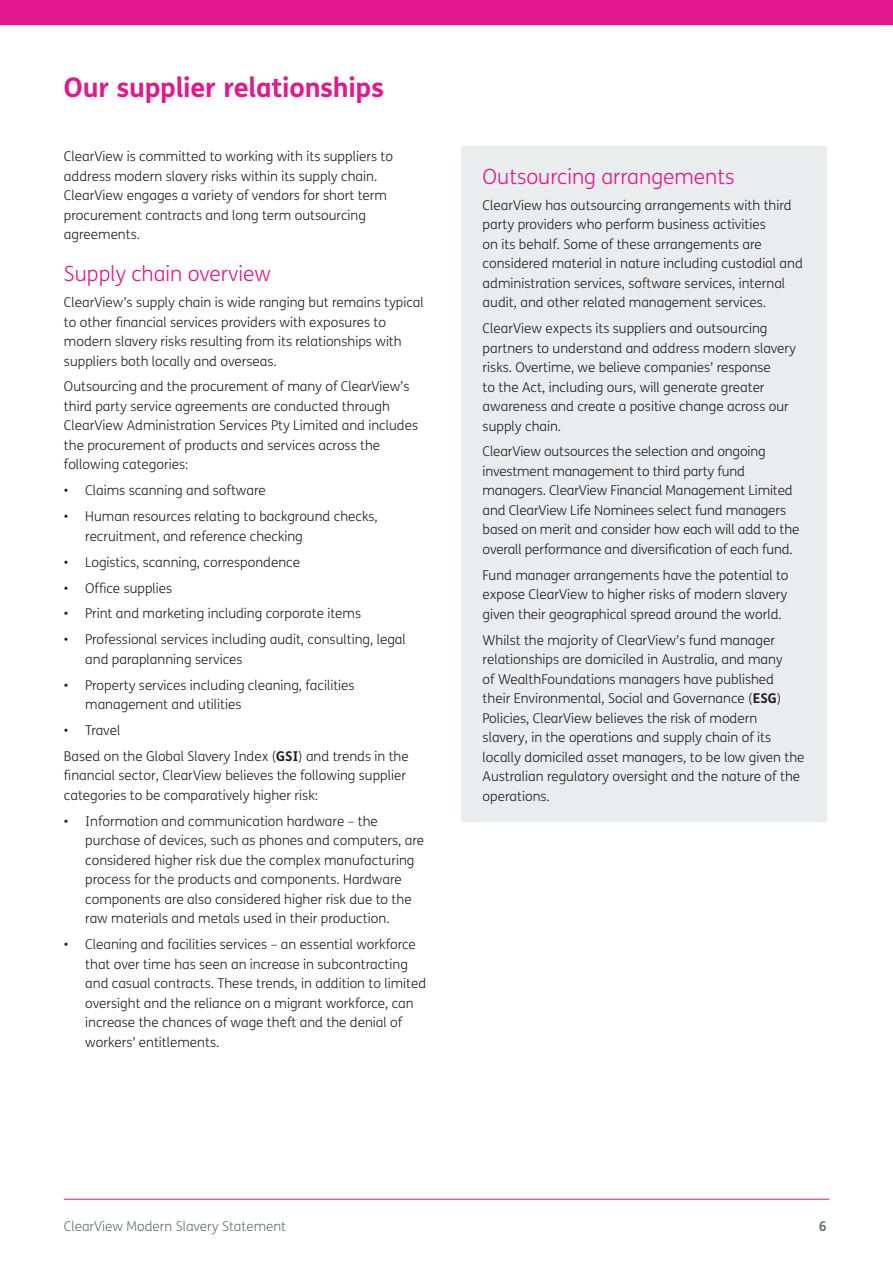
<style>
.page{position:relative;width:893px;height:1263px;background:#fff}
.page>*{position:absolute;margin:0;border:0;box-sizing:border-box;transform-origin:0 0}
._1_0__Main_heading{font:700 27px "FS Me";letter-spacing:-.01em;color:#e2188f}
._1_1__Sub_head{font:300 21px "FS Me";color:#e2188f}
._2_0__Body_text{font:300 13.5px/19.5px "FS Me";color:#231f20}
.t1{font:300 13.5px "FS Me";color:#5e7775}
.t2{font:700 13.5px "FS Me";color:#5e7775}
.s1{font-weight:700}
</style>
<div class="page">
<hr style="left:64px;top:1199px;width:765px;height:1px;background:#e2188f">
<div style="left:0;top:0;width:893px;height:24px;background:#e2188f"></div>
<div style="left:461px;top:147px;width:366px;height:675px;background:#eaeded"></div>
<p class="_1_0__Main_heading" style="left:64px;top:66px;width:321px">Our supplier relationships</p>
<p class="_2_0__Body_text" style="left:64px;top:146px;width:331px">ClearView is committed to working with its suppliers to address modern slavery risks within its supply chain.<br>ClearView engages a variety of vendors for short term procurement contracts and long term outsourcing agreements.</p>
<p class="_1_1__Sub_head" style="left:64px;top:259px;width:209px">Supply chain overview</p>
<p class="_2_0__Body_text" style="left:64px;top:292px;width:361px">ClearView’s supply chain is wide ranging but remains typical to other financial services providers with exposures to modern slavery risks resulting from its relationships with suppliers both locally and overseas.</p>
<p class="_2_0__Body_text" style="left:64px;top:377px;width:356px">Outsourcing and the procurement of many of ClearView’s third party service agreements are conducted through ClearView Administration Services Pty Limited and includes the procurement of products and services across the following categories:</p>
<p class="_2_0__Body_text" style="left:64px;top:480px;width:203px">• Claims scanning and software</p>
<p class="_2_0__Body_text" style="left:85px;top:506px;width:294px;text-indent:-21px">• Human resources relating to background checks, recruitment, and reference checking</p>
<p class="_2_0__Body_text" style="left:64px;top:552px;width:238px">• Logistics, scanning, correspondence</p>
<p class="_2_0__Body_text" style="left:64px;top:578px;width:110px">• Office supplies</p>
<p class="_2_0__Body_text" style="left:64px;top:603px;width:299px">• Print and marketing including corporate items</p>
<p class="_2_0__Body_text" style="left:85px;top:629px;width:322px;text-indent:-21px">• Professional services including audit, consulting, legal and paraplanning services</p>
<p class="_2_0__Body_text" style="left:85px;top:675px;width:271px;text-indent:-21px">• Property services including cleaning, facilities management and utilities</p>
<p class="_2_0__Body_text" style="left:64px;top:720px;width:58px">• Travel</p>
<p class="_2_0__Body_text" style="left:64px;top:746px;width:346px">Based on the Global Slavery Index (<span class="s1">GSI</span>) and trends in the financial sector, ClearView believes the following supplier categories to be comparatively higher risk:</p>
<p class="_2_0__Body_text" style="left:85px;top:811px;width:340px;text-indent:-21px">• Information and communication hardware – the purchase of devices, such as phones and computers, are considered higher risk due the complex manufacturing process for the products and components. Hardware components are also considered higher risk due to the raw materials and metals used in their production.</p>
<p class="_2_0__Body_text" style="left:85px;top:934px;width:342px;text-indent:-21px">• Cleaning and facilities services – an essential workforce that over time has seen an increase in subcontracting and casual contracts. These trends, in addition to limited oversight and the reliance on a migrant workforce, can increase the chances of wage theft and the denial of workers’ entitlements.</p>
<p class="_1_1__Sub_head" style="left:483px;top:162px;width:253px">Outsourcing arrangements</p>
<p class="_2_0__Body_text" style="left:483px;top:195px;width:322px">ClearView has outsourcing arrangements with third party providers who perform business activities<br>on its behalf. Some of these arrangements are considered material in nature including custodial and administration services, software services, internal audit, and other related management services.</p>
<p class="_2_0__Body_text" style="left:483px;top:318px;width:315px">ClearView expects its suppliers and outsourcing partners to understand and address modern slavery risks. Overtime, we believe companies’ response<br>to the Act, including ours, will generate greater awareness and create a positive change across our supply chain.</p>
<p class="_2_0__Body_text" style="left:483px;top:441px;width:318px">ClearView outsources the selection and ongoing investment management to third party fund managers. ClearView Financial Management Limited and ClearView Life Nominees select fund managers based on merit and consider how each will add to the overall performance and diversification of each fund.</p>
<p class="_2_0__Body_text" style="left:483px;top:565px;width:307px;text-align:justify">Fund manager arrangements have the potential to expose ClearView to higher risks of modern slavery given their geographical spread around the world.</p>
<p class="_2_0__Body_text" style="left:483px;top:630px;width:323px">Whilst the majority of ClearView’s fund manager relationships are domiciled in Australia, and many<br>of WealthFoundations managers have published their Environmental, Social and Governance (<span class="s1">ESG</span>)<br>Policies, ClearView believes the risk of modern slavery, in the operations and supply chain of its locally domiciled asset managers, to be low given the Australian regulatory oversight and the nature of the operations.</p>
<p class="t1" style="left:64px;top:1217px;width:224px">ClearView Modern Slavery Statement</p>
<p class="t2" style="left:819px;top:1216px;width:9px">6</p>
</div>
